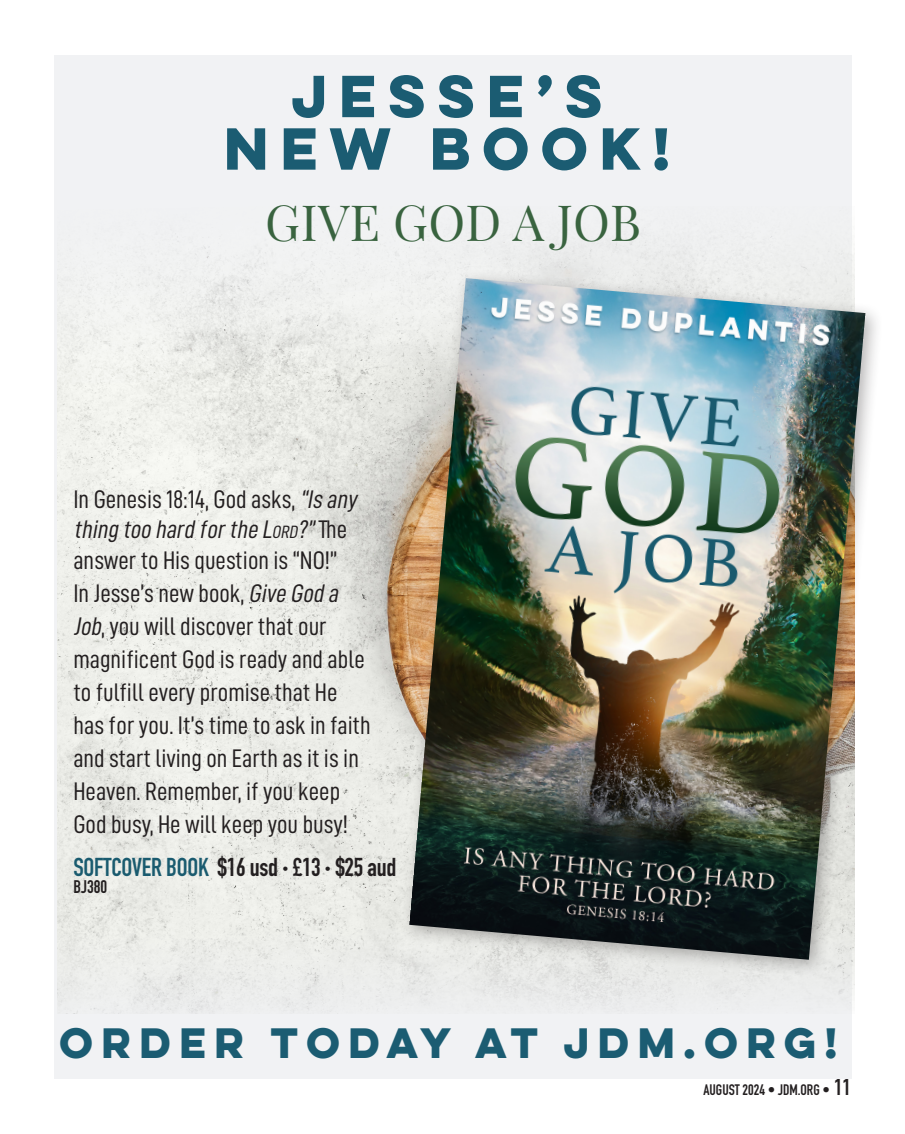
<style>
.page{position:relative;width:905px;height:1134px;background:#fff}
.page>*{position:absolute;margin:0;border:0;box-sizing:border-box;transform-origin:0 0}
.t1{font:700 53.1px "Lulo Clean W01 One";color:#1b5c72}
.t2{font:49.65px "Playfair Display";letter-spacing:.01em;color:#39633f}
.t3{font:700 38.1px "Lulo Clean W01 One";color:#1b5c72}
.t4{font:25.5px/33px "D DIN Condensed";color:#231f20}
.t5{font:700 25.5px "DIN Condensed";letter-spacing:-.01em;color:#231f20}
.t6{font:700 18px "DIN Condensed";color:#231f20}
.t7{font:700 15px "DIN Condensed";color:#231f20}
.s1{font-style:italic}
.s2{font-style:italic;font-size:17.85px}
.s3{color:#1a5b6f}
.s4{font-size:12px}
.s5{font-size:22.5px}
</style>
<div class="page">
<div style="left:54px;top:55px;width:797px;height:1023px;background:#f1f2f4"></div>
<img style="left:58px;top:206px;width:796px;height:808px">
<div style="left:399px;top:269px;width:485px;height:709px;background:#231f20;opacity:.33"></div>
<img style="left:409px;top:278px;width:456px;height:682px">
<hr style="left:0;top:0;width:1px;height:888px;background:#d4b04e">
<p class="t1" style="left:291px;top:58px;width:324px">JESSE’S</p>
<p class="t1" style="left:224px;top:110px;width:459px">NEW BOOK!</p>
<p class="t2" style="left:265px;top:191px;width:377px">GIVE GOD A JOB</p>
<p class="t4" style="left:73px;top:483px;width:289px;line-height:30.6px">In Genesis 18:14, God asks, <span class="s1">“Is any thing too hard forthe</span> <span class="s1">L</span><span class="s2">ord</span><span class="s1">?”</span>Th e answer to His question is “NO!”</p>
<p class="t4" style="left:73px;top:576px;width:299px">In Jesse’s new book, <span class="s1">Give God a<br>Job</span>, you will discover that our magnificent God is ready and able to fulfill every promise that He has for you. It’s time to ask in faith and start living on Earth as it is in<br>Heaven. Remember, if you keep<br>God busy, He will keep you busy!</p>
<p class="t5" style="left:73px;top:850px;width:324px"><span class="s3">SOFTCOVER BOOK</span> $16 usd <span class="s4">•</span> £13 <span class="s4">•</span> $25 aud</p>
<p class="t6" style="left:73px;top:874px;width:35px">BJ380</p>
<p class="t3" style="left:60px;top:1015px;width:787px">ORDER TODAY AT JDM.ORG!</p>
<p class="t7" style="left:703px;top:1079px;width:149px">AUGUST 2024 • JDM.ORG • <span class="s5">11</span></p>
</div>
